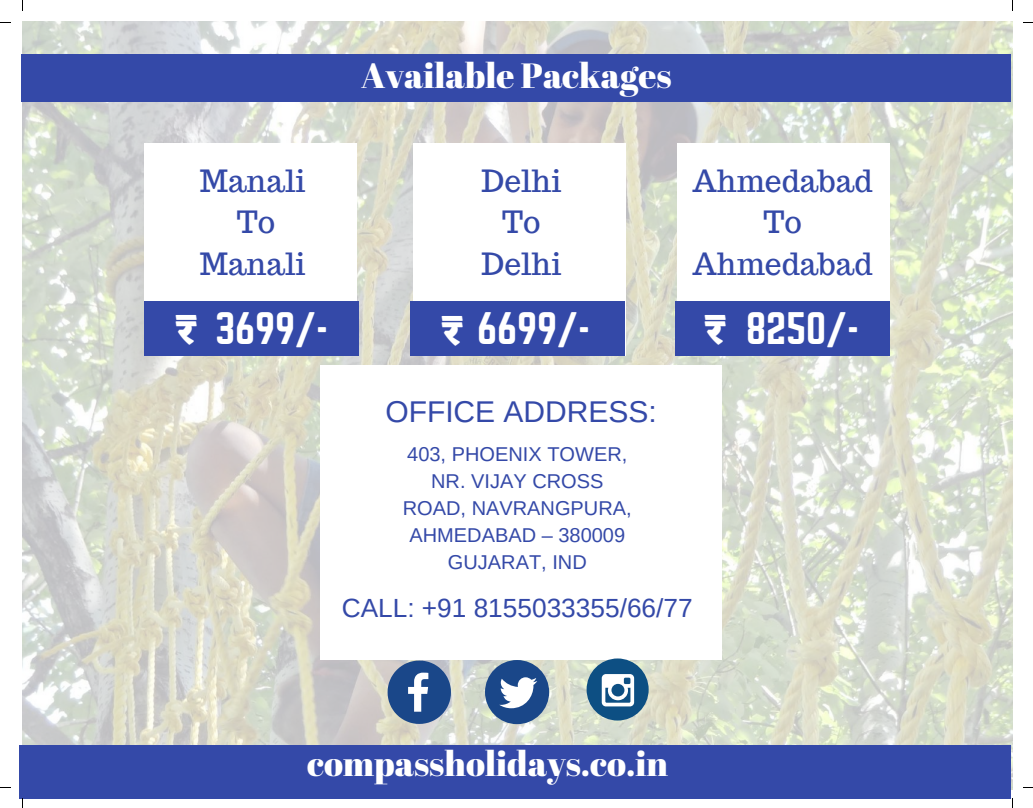
<style>
.page{position:relative;width:1033px;height:808px;background:#fff}
.page>*{position:absolute;margin:0;border:0;box-sizing:border-box;transform-origin:0 0}
.t1{font:900 45px "Alegreya Sans SC";color:#fff}
.t2{font:40px "Norwester";color:#fff}
.t3{font:35px "Abril Fatface";color:#fff}
.t4{font:30px/41.2px "Trocchi";color:#3449a8;text-align:center}
.t5{font:30px "Arimo";color:#3449a8}
.t6{font:26.25px "Arimo";color:#3449a8}
.t7{font:20px/27.2px "Arimo";color:#3449a8;text-align:center}
.s1{font-family:"Alegreya Sans SC";font-weight:900;font-size:45px}
</style>
<div class="page">
<img style="left:22px;top:22px;width:990px;height:767px">
<div style="left:320px;top:365px;width:401px;height:295px;background:#fff"></div>
<div style="left:22px;top:54px;width:989px;height:48px;background:#3449a8"></div>
<div style="left:144px;top:143px;width:213px;height:213px;background:#fff"></div>
<div style="left:412px;top:143px;width:213px;height:213px;background:#fff"></div>
<div style="left:676px;top:143px;width:213px;height:213px;background:#fff"></div>
<div style="left:144px;top:302px;width:215px;height:54px;background:#3449a8"></div>
<div style="left:409px;top:302px;width:215px;height:54px;background:#3449a8"></div>
<div style="left:675px;top:302px;width:214px;height:54px;background:#3449a8"></div>
<div style="left:19px;top:744px;width:991px;height:54px;background:#3449a8"></div>
<svg style="left:387px;top:660px;width:64px;height:64px;background:#5a78a3"></svg>
<div style="left:485px;top:660px;width:64px;height:64px;background:#1a4789;border-radius:50%"></div>
<svg style="left:499px;top:677px;width:38px;height:31px"></svg>
<div style="left:586px;top:658px;width:62px;height:62px;background:#0d4f83;border-radius:50%"></div>
<svg style="left:601px;top:674px;width:33px;height:32px"></svg>
<h3 class="t3" style="left:361px;top:51px;width:312px">Available Packages</h3>
<h3 class="t4" style="left:200px;top:160px;width:107px">Manali<br>To<br>Manali</h3>
<h2 class="t2" style="left:215px;top:308px;width:114px">3699/-</h2>
<h3 class="t4" style="left:481px;top:160px;width:81px">Delhi<br>To<br>Delhi</h3>
<h3 class="t4" style="left:692px;top:160px;width:181px">Ahmedabad<br>To<br>Ahmedabad</h3>
<h1 class="t1" style="left:176px;top:300px;width:22px">₹</h1>
<h2 class="t2" style="left:442px;top:308px;width:149px"><span class="s1">₹</span> 6699/-</h2>
<h2 class="t2" style="left:705px;top:308px;width:155px"><span class="s1">₹</span> 8250/-</h2>
<h3 class="t5" style="left:385px;top:395px;width:273px">OFFICE ADDRESS:</h3>
<p class="t7" style="left:403px;top:440px;width:230px">403, PHOENIX TOWER,<br>NR. VIJAY CROSS<br>ROAD, NAVRANGPURA,<br>AHMEDABAD – 380009<br>GUJARAT, IND</p>
<h3 class="t6" style="left:342px;top:593px;width:352px">CALL: +91 8155033355/66/77</h3>
<h3 class="t3" style="left:307px;top:739px;width:362px">compassholidays.co.in</h3>
</div>
